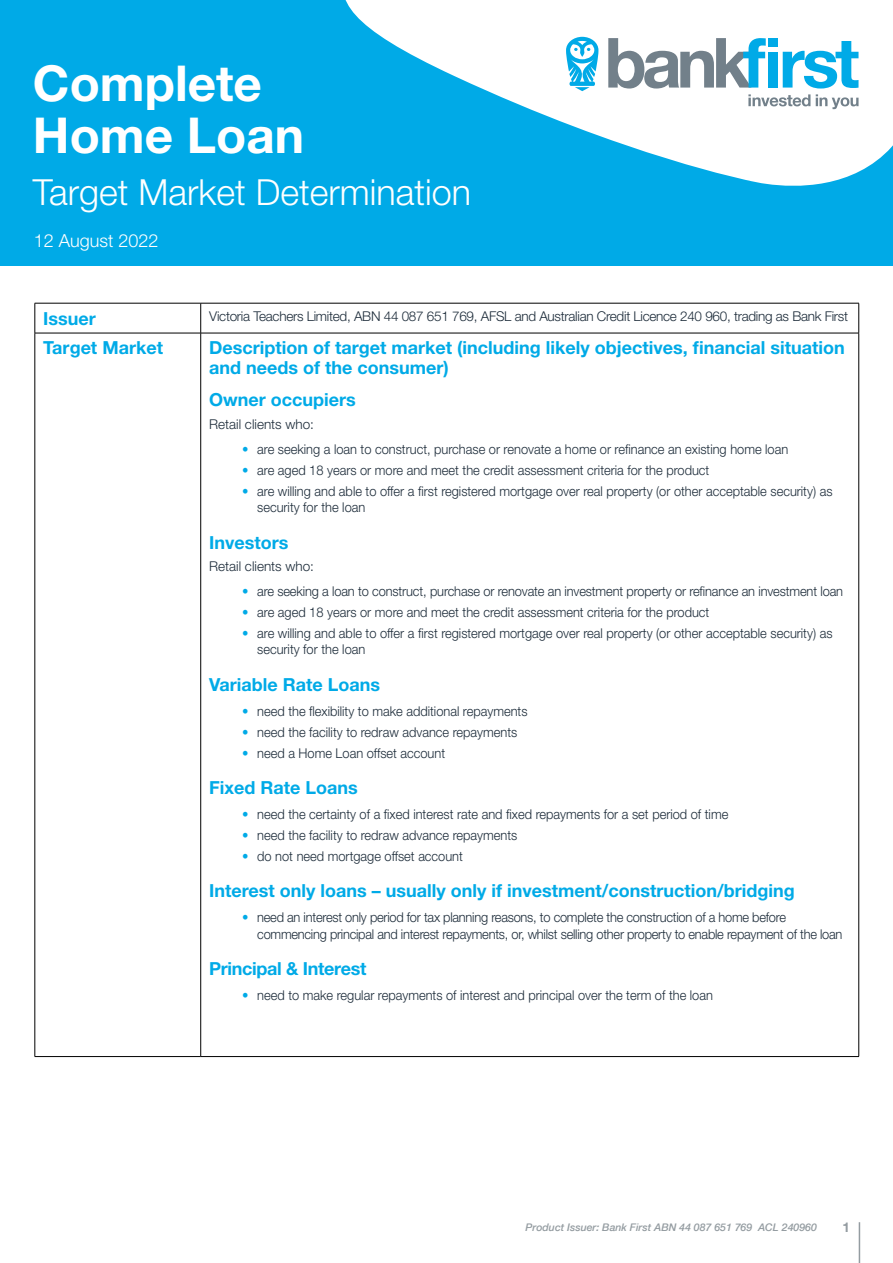
<style>
.page{position:relative;width:893px;height:1263px;background:#fff}
.page>*{position:absolute;margin:0;border:0;box-sizing:border-box;transform-origin:0 0}
.t1{font:700 49.5px/52.5px "Helvetica Neue LT Std";color:#fff}
.t2{font:300 36px "Helvetica Neue LT Std";color:#fff}
.t3{font:700 18px/19.5px "Helvetica Neue LT Std";color:#00aae7}
.t4{font:700 18px "Helvetica Neue LT Std";letter-spacing:-.02em;color:#00aae7}
.t5{font:300 18px "Helvetica Neue LT Std";color:#fff}
.t6{font:300 13.5px/16.5px "Helvetica Neue LT Std";color:#1c2b39;scale:.95 1}
.t7{font:300 13.5px/16.5px "Helvetica Neue LT Std";letter-spacing:-.02em;color:#1c2b39;scale:.95 1}
.t8{font:300 13.5px "Helvetica Neue LT Std";letter-spacing:-.02em;color:#1c2b39}
.t9{font:300 13.5px "Helvetica Neue LT Std";color:#1c2b39}
.t10{font:700 13.5px "Helvetica Neue LT Std";color:#949ca1}
.t11{font:italic 500 10.5px "Helvetica Neue";color:#949ca1}
.s1{color:#00aae7}
</style>
<div class="page">
<hr style="left:859px;top:1222px;width:1px;height:41px;background:#949ca1">
<div style="left:0;top:0;width:893px;height:266px;background:#00aae7"></div>
<svg style="left:345px;top:0;width:548px;height:186px;fill:#fff"></svg>
<svg style="left:608px;top:38px;width:250px;height:71px;background:#b5d4e0"></svg>
<svg style="left:566px;top:37px;width:32px;height:54px"></svg>
<hr style="left:35px;top:303px;width:166px;height:1px;background:#000">
<hr style="left:35px;top:303px;width:1px;height:30px;background:#000">
<hr style="left:201px;top:303px;width:658px;height:1px;background:#000">
<hr style="left:200px;top:303px;width:1px;height:30px;background:#000">
<hr style="left:858px;top:303px;width:1px;height:30px;background:#000">
<hr style="left:35px;top:333px;width:166px;height:1px;background:#000">
<hr style="left:35px;top:333px;width:1px;height:723px;background:#000">
<hr style="left:201px;top:333px;width:658px;height:1px;background:#000">
<hr style="left:200px;top:333px;width:1px;height:723px;background:#000">
<hr style="left:858px;top:333px;width:1px;height:723px;background:#000">
<hr style="left:35px;top:1056px;width:166px;height:1px;background:#000">
<hr style="left:201px;top:1056px;width:658px;height:1px;background:#000">
<h1 class="t1" style="left:33px;top:56px;width:273px">Complete<br>Home Loan</h1>
<h2 class="t2" style="left:33px;top:170px;width:440px">Target Market Determination</h2>
<h3 class="t5" style="left:34px;top:230px;width:126px">12 August 2022</h3>
<h3 class="t3" style="left:43px;top:308px;width:54px">Issuer</h3>
<p class="t8" style="left:209px;top:308px;width:640px">Victoria Teachers Limited, ABN 44 087 651 769, AFSL and Australian Credit Licence 240 960, trading as Bank First</p>
<h3 class="t3" style="left:43px;top:338px;width:121px">Target Market</h3>
<h3 class="t3" style="left:209px;top:338px;width:637px">Description of target market (including likely objectives, financial situation and needs of the consumer)</h3>
<h3 class="t3" style="left:209px;top:390px;width:148px">Owner occupiers</h3>
<p class="t9" style="left:209px;top:416px;width:106px">Retail clients who:</p>
<p class="t6" style="left:242px;top:441px;width:576px"><span class="s1">•</span> are seeking a loan to construct, purchase or renovate a home or refinance an existing home loan</p>
<p class="t6" style="left:242px;top:461px;width:493px"><span class="s1">•</span> are aged 18 years or more and meet the credit assessment criteria for the product</p>
<p class="t6" style="left:257px;top:482px;width:607px;text-indent:-15px"><span class="s1">•</span> are willing and able to offer a first registered mortgage over real property (or other acceptable security) as security for the loan</p>
<h3 class="t3" style="left:209px;top:532px;width:81px">Investors</h3>
<p class="t9" style="left:209px;top:558px;width:106px">Retail clients who:</p>
<p class="t6" style="left:242px;top:583px;width:634px"><span class="s1">•</span> are seeking a loan to construct, purchase or renovate an investment property or refinance an investment loan</p>
<p class="t6" style="left:242px;top:604px;width:493px"><span class="s1">•</span> are aged 18 years or more and meet the credit assessment criteria for the product</p>
<p class="t6" style="left:257px;top:625px;width:607px;text-indent:-15px"><span class="s1">•</span> are willing and able to offer a first registered mortgage over real property (or other acceptable security) as security for the loan</p>
<h3 class="t3" style="left:209px;top:674px;width:172px">Variable Rate Loans</h3>
<p class="t6" style="left:242px;top:703px;width:302px"><span class="s1">•</span> need the flexibility to make additional repayments</p>
<p class="t6" style="left:242px;top:723px;width:291px"><span class="s1">•</span> need the facility to redraw advance repayments</p>
<p class="t6" style="left:242px;top:744px;width:215px"><span class="s1">•</span> need a Home Loan offset account</p>
<h3 class="t3" style="left:209px;top:777px;width:150px">Fixed Rate Loans</h3>
<p class="t6" style="left:242px;top:806px;width:513px"><span class="s1">•</span> need the certainty of a fixed interest rate and fixed repayments for a set period of time</p>
<p class="t6" style="left:242px;top:826px;width:291px"><span class="s1">•</span> need the facility to redraw advance repayments</p>
<p class="t6" style="left:242px;top:847px;width:234px"><span class="s1">•</span> do not need mortgage offset account</p>
<h3 class="t3" style="left:209px;top:880px;width:587px">Interest only loans – usually only if investment/construction/bridging</h3>
<p class="t7" style="left:257px;top:909px;width:617px;text-indent:-15px"><span class="s1">•</span> need an interest only period for tax planning reasons, to complete the construction of a home before commencing principal and interest repayments, or, whilst selling other property to enable repayment of the loan</p>
<h3 class="t4" style="left:209px;top:957px;width:159px">Principal &amp; Interest</h3>
<p class="t6" style="left:242px;top:987px;width:497px"><span class="s1">•</span> need to make regular repayments of interest and principal over the term of the loan</p>
<p class="t11" style="left:525px;top:1218px;width:293px">Product Issuer: Bank First ABN 44 087 651 769 ACL 240960</p>
<p class="t10" style="left:842px;top:1219px;width:9px">1</p>
</div>
